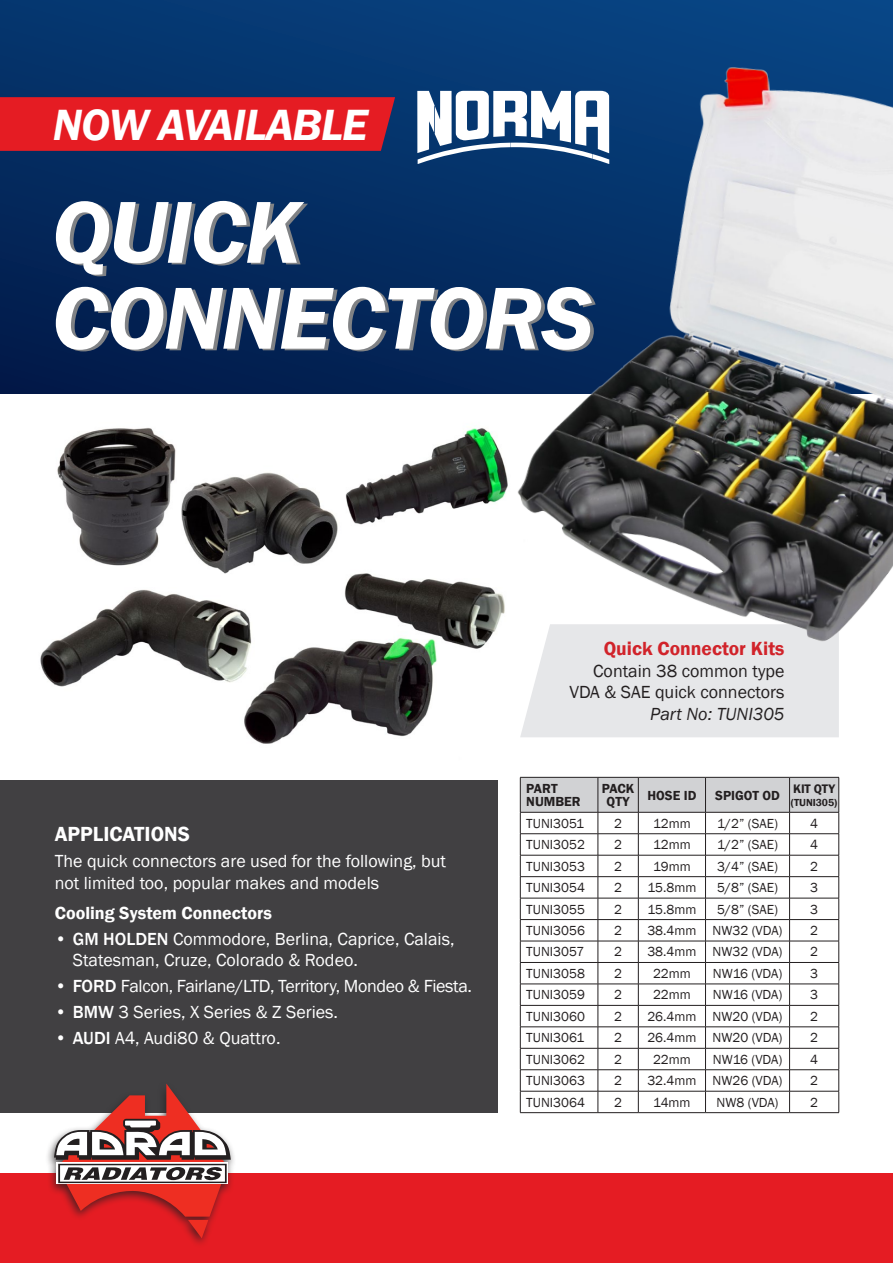
<style>
.page{position:relative;width:893px;height:1263px;background:#fff}
.page>*{position:absolute;margin:0;border:0;box-sizing:border-box;transform-origin:0 0}
.t1{font:italic 600 91.05px/85.9px "Franklin Gothic";letter-spacing:-.02em;color:#fff}
.t2{font:italic 600 45px "Franklin Gothic";letter-spacing:-.02em;color:#fff}
.t3{font:600 21px "Franklin Gothic";color:#fff}
.t4{font:600 19.5px "Franklin Gothic";color:#d1232a}
.t5{font:18px/21.6px "Franklin Gothic";color:#fff}
.t6{font:18px "Franklin Gothic";letter-spacing:-.02em;color:#fff}
.t7{font:18px/21.6px "Franklin Gothic";color:#231f20;text-align:right}
.t8{font:600 18px "Franklin Gothic";color:#fff}
.t9{font:italic 18px "Franklin Gothic";color:#231f20}
.t10{font:13.5px "Franklin Gothic";color:#231f20}
.t11{font:600 13.5px/13.5px "Franklin Gothic";color:#231f20}
.t12{font:600 12.75px "Franklin Gothic";letter-spacing:-.01em;color:#231f20}
.t13{font:600 10.5px "Franklin Gothic";color:#231f20}
.s1{font-weight:500}
</style>
<div class="page">
<img style="left:40px;top:428px;width:427px;height:316px">
<div style="left:520px;top:680px;width:319px;height:57px;background:#e6e7e9"></div>
<div style="left:0;top:0;width:893px;height:393px;background:linear-gradient(to bottom,#063e7a,#021d4c)"></div>
<img style="left:467px;top:37px;width:426px;height:643px">
<div style="left:0;top:781px;width:497px;height:332px;background:#414042"></div>
<div style="left:0;top:1174px;width:893px;height:89px;background:#e51c23"></div>
<svg style="left:417px;top:91px;width:192px;height:73px"></svg>
<div style="left:44px;top:1081px;width:193px;height:168px;background:#231f20;opacity:.75"></div>
<svg style="left:54px;top:1083px;width:177px;height:155px"></svg>
<svg style="left:520px;top:777px;width:319px;height:335px"></svg>
<hr style="left:520px;top:1112px;width:78px;height:1px;background:#231f20">
<hr style="left:598px;top:1112px;width:40px;height:1px;background:#231f20">
<hr style="left:638px;top:1112px;width:67px;height:1px;background:#231f20">
<hr style="left:705px;top:1112px;width:85px;height:1px;background:#231f20">
<hr style="left:790px;top:1112px;width:49px;height:1px;background:#231f20">
<div style="left:0;top:97px;width:395px;height:54px;background:#e51c23"></div>
<p class="t2" style="left:53px;top:96px;width:317px">NOW AVAILABLE</p>
<p class="t1" style="left:52px;top:189px;width:543px">QUICK<br>CONNECTORS</p>
<p class="t4" style="left:604px;top:637px;width:182px">Quick Connector Kits</p>
<p class="t7" style="left:569px;top:660px;width:217px">Contain 38 common type<br>VDA &amp; SAE quick connectors</p>
<p class="t9" style="left:650px;top:703px;width:136px">Part No: TUNI305</p>
<p class="t3" style="left:55px;top:821px;width:137px">APPLICATIONS</p>
<p class="t5" style="left:55px;top:850px;width:393px">The quick connectors are used for the following, but not limited too, popular makes and models</p>
<p class="t8" style="left:55px;top:902px;width:219px">Cooling System Connectors</p>
<p class="t5" style="left:73px;top:928px;width:383px;text-indent:-18px"><span class="s1">• GM HOLDEN</span> Commodore, Berlina, Caprice, Calais,<br>Statesman, Cruze, Colorado &amp; Rodeo.</p>
<p class="t6" style="left:55px;top:975px;width:419px"><span class="s1">• FORD</span> Falcon, Fairlane/LTD, Territory, Mondeo &amp; Fiesta.</p>
<p class="t5" style="left:55px;top:1001px;width:285px"><span class="s1">• BMW</span> 3 Series, X Series &amp; Z Series.</p>
<p class="t5" style="left:55px;top:1027px;width:227px"><span class="s1">• AUDI</span> A4, Audi80 &amp; Quattro.</p>
<p class="t11" style="left:526px;top:782px;width:56px">PART<br>NUMBER</p>
<p class="t11" style="left:602px;top:782px;width:34px;text-align:center">PACK<br>QTY</p>
<p class="t11" style="left:647px;top:788px;width:50px">HOSE ID</p>
<p class="t11" style="left:715px;top:788px;width:66px">SPIGOT OD</p>
<p class="t12" style="left:793px;top:780px;width:44px">KIT QTY</p>
<p class="t13" style="left:791px;top:796px;width:48px">(TUNI305)</p>
<p class="t10" style="left:526px;top:815px;width:59px">TUNI3051</p>
<p class="t10" style="left:614px;top:815px;width:9px">2</p>
<p class="t10" style="left:653px;top:815px;width:39px">12mm</p>
<p class="t10" style="left:717px;top:815px;width:62px">1/2” (SAE)</p>
<p class="t10" style="left:810px;top:815px;width:9px">4</p>
<p class="t10" style="left:526px;top:836px;width:60px">TUNI3052</p>
<p class="t10" style="left:614px;top:836px;width:9px">2</p>
<p class="t10" style="left:653px;top:836px;width:39px">12mm</p>
<p class="t10" style="left:717px;top:836px;width:62px">1/2” (SAE)</p>
<p class="t10" style="left:810px;top:836px;width:9px">4</p>
<p class="t10" style="left:526px;top:858px;width:60px">TUNI3053</p>
<p class="t10" style="left:614px;top:858px;width:9px">2</p>
<p class="t10" style="left:653px;top:858px;width:39px">19mm</p>
<p class="t10" style="left:717px;top:858px;width:62px">3/4” (SAE)</p>
<p class="t10" style="left:810px;top:858px;width:9px">2</p>
<p class="t10" style="left:526px;top:879px;width:60px">TUNI3054</p>
<p class="t10" style="left:614px;top:879px;width:9px">2</p>
<p class="t10" style="left:647px;top:879px;width:50px">15.8mm</p>
<p class="t10" style="left:717px;top:879px;width:62px">5/8” (SAE)</p>
<p class="t10" style="left:810px;top:879px;width:9px">3</p>
<p class="t10" style="left:526px;top:901px;width:60px">TUNI3055</p>
<p class="t10" style="left:614px;top:901px;width:9px">2</p>
<p class="t10" style="left:647px;top:901px;width:50px">15.8mm</p>
<p class="t10" style="left:717px;top:901px;width:62px">5/8” (SAE)</p>
<p class="t10" style="left:810px;top:901px;width:9px">3</p>
<p class="t10" style="left:526px;top:922px;width:60px">TUNI3056</p>
<p class="t10" style="left:614px;top:922px;width:9px">2</p>
<p class="t10" style="left:647px;top:922px;width:51px">38.4mm</p>
<p class="t10" style="left:712px;top:922px;width:71px">NW32 (VDA)</p>
<p class="t10" style="left:810px;top:922px;width:9px">2</p>
<p class="t10" style="left:526px;top:943px;width:60px">TUNI3057</p>
<p class="t10" style="left:614px;top:943px;width:9px">2</p>
<p class="t10" style="left:647px;top:943px;width:51px">38.4mm</p>
<p class="t10" style="left:712px;top:943px;width:71px">NW32 (VDA)</p>
<p class="t10" style="left:810px;top:943px;width:9px">2</p>
<p class="t10" style="left:526px;top:965px;width:60px">TUNI3058</p>
<p class="t10" style="left:614px;top:965px;width:9px">2</p>
<p class="t10" style="left:653px;top:965px;width:39px">22mm</p>
<p class="t10" style="left:713px;top:965px;width:71px">NW16 (VDA)</p>
<p class="t10" style="left:810px;top:965px;width:9px">3</p>
<p class="t10" style="left:526px;top:986px;width:60px">TUNI3059</p>
<p class="t10" style="left:614px;top:986px;width:9px">2</p>
<p class="t10" style="left:653px;top:986px;width:39px">22mm</p>
<p class="t10" style="left:713px;top:986px;width:71px">NW16 (VDA)</p>
<p class="t10" style="left:810px;top:986px;width:9px">3</p>
<p class="t10" style="left:526px;top:1008px;width:60px">TUNI3060</p>
<p class="t10" style="left:614px;top:1008px;width:9px">2</p>
<p class="t10" style="left:647px;top:1008px;width:51px">26.4mm</p>
<p class="t10" style="left:712px;top:1008px;width:71px">NW20 (VDA)</p>
<p class="t10" style="left:810px;top:1008px;width:9px">2</p>
<p class="t10" style="left:526px;top:1029px;width:60px">TUNI3061</p>
<p class="t10" style="left:614px;top:1029px;width:9px">2</p>
<p class="t10" style="left:647px;top:1029px;width:51px">26.4mm</p>
<p class="t10" style="left:712px;top:1029px;width:71px">NW20 (VDA)</p>
<p class="t10" style="left:810px;top:1029px;width:9px">2</p>
<p class="t10" style="left:526px;top:1051px;width:60px">TUNI3062</p>
<p class="t10" style="left:614px;top:1051px;width:9px">2</p>
<p class="t10" style="left:653px;top:1051px;width:39px">22mm</p>
<p class="t10" style="left:713px;top:1051px;width:71px">NW16 (VDA)</p>
<p class="t10" style="left:810px;top:1051px;width:9px">4</p>
<p class="t10" style="left:526px;top:1072px;width:60px">TUNI3063</p>
<p class="t10" style="left:614px;top:1072px;width:9px">2</p>
<p class="t10" style="left:647px;top:1072px;width:51px">32.4mm</p>
<p class="t10" style="left:712px;top:1072px;width:71px">NW26 (VDA)</p>
<p class="t10" style="left:810px;top:1072px;width:9px">2</p>
<p class="t10" style="left:526px;top:1094px;width:60px">TUNI3064</p>
<p class="t10" style="left:614px;top:1094px;width:9px">2</p>
<p class="t10" style="left:653px;top:1094px;width:39px">14mm</p>
<p class="t10" style="left:716px;top:1094px;width:64px">NW8 (VDA)</p>
<p class="t10" style="left:810px;top:1094px;width:9px">2</p>
</div>
